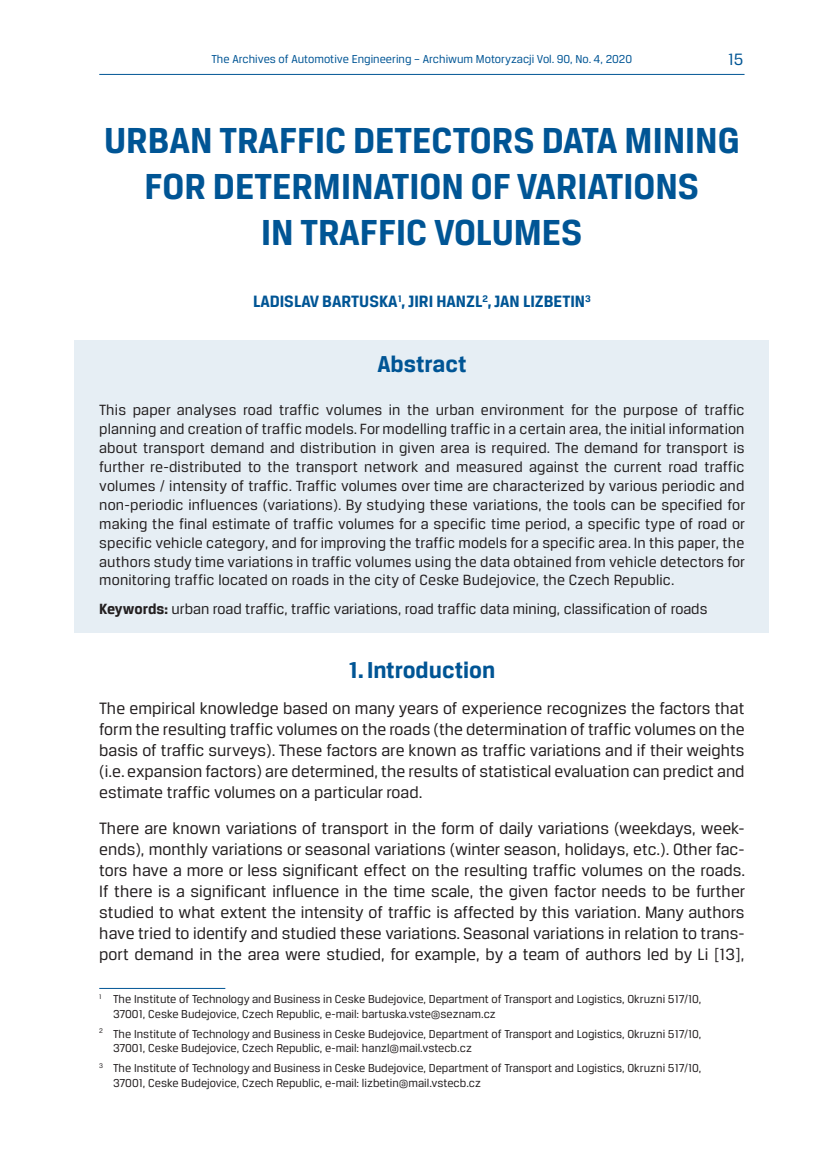
<style>
.page{position:relative;width:819px;height:1161px;background:#fff}
.page>*{position:absolute;margin:0;border:0;box-sizing:border-box;transform-origin:0 0}
.t1{font:700 38.5px/46.2px "Breuer Text";color:#005595;text-align:center}
.t2{font:700 24.5px "Breuer Text";color:#005595}
.t3{font:17.5px/21px "Breuer Text";color:#231f20;text-align:justify}
.t4{font:700 17.5px "Breuer Text";color:#005595}
.t5{font:17.5px "Breuer Text";color:#005595}
.t6{font:15.75px/18.9px "Breuer Text";color:#231f20;text-align:justify}
.t7{font:12.25px/14.7px "Breuer Text";color:#231f20}
.t8{font:12.25px "Breuer Text";color:#005595}
.s1{font-weight:700}
</style>
<div class="page">
<hr style="left:99px;top:74px;width:645px;height:1px;background:#005595">
<div style="left:74px;top:340px;width:695px;height:292px;background:#e6eef4"></div>
<hr style="left:99px;top:988px;width:126px;height:1px;background:#005595">
<p class="t8" style="left:211px;top:52px;width:422px">The Archives of Automotive Engineering – Archiwum Motoryzacji Vol. 90, No. 4, 2020</p>
<p class="t5" style="left:728px;top:50px;width:17px">15</p>
<h1 class="t1" style="left:104px;top:117px;width:637px">URBAN TRAFFIC DETECTORS DATA MINING<br>FOR DETERMINATION OF VARIATIONS<br>IN TRAFFIC VOLUMES</h1>
<p class="t4" style="left:253px;top:292px;width:339px">LADISLAV BARTUSKA<sup>1</sup>, JIRI HANZL<sup>2</sup>, JAN LIZBETIN<sup>3</sup></p>
<h2 class="t2" style="left:377px;top:350px;width:91px">Abstract</h2>
<p class="t6" style="left:99px;top:401px;width:647px">This paper analyses road traffic volumes in the urban environment for the purpose of traffic planning and creation of traffic models. For modelling traffic in a certain area, the initial information about transport demand and distribution in given area is required. The demand for transport is further re-distributed to the transport network and measured against the current road traffic volumes / intensity of traffic. Traffic volumes over time are characterized by various periodic and non-periodic influences (variations). By studying these variations, the tools can be specified for making the final estimate of traffic volumes for a specific time period, a specific type of road or specific vehicle category, and for improving the traffic models for a specific area. In this paper, the authors study time variations in traffic volumes using the data obtained from vehicle detectors for monitoring traffic located on roads in the city of Ceske Budejovice, the Czech Republic.</p>
<p class="t6" style="left:99px;top:599px;width:609px"><span class="s1">Keywords:</span> urban road traffic, traffic variations, road traffic data mining, classification of roads</p>
<h2 class="t2" style="left:348px;top:657px;width:148px">1. Introduction</h2>
<p class="t3" style="left:99px;top:698px;width:646px">The empirical knowledge based on many years of experience recognizes the factors that form the resulting traffic volumes on the roads (the determination of traffic volumes on the basis of traffic surveys). These factors are known as traffic variations and if their weights (i.e. expansion factors) are determined, the results of statistical evaluation can predict and estimate traffic volumes on a particular road.</p>
<p class="t3" style="left:99px;top:818px;width:647px">There are known variations of transport in the form of daily variations (weekdays, week&shy;ends), monthly variations or seasonal variations (winter season, holidays, etc.). Other fac&shy;tors have a more or less significant effect on the resulting traffic volumes on the roads.<br>If there is a significant influence in the time scale, the given factor needs to be further studied to what extent the intensity of traffic is affected by this variation. Many authors have tried to identify and studied these variations. Seasonal variations in relation to trans&shy;port demand in the area were studied, for example, by a team of authors led by Li [13],</p>
<p class="t7" style="left:113px;top:991px;width:589px;text-indent:-14px"><sup>1</sup> The Institute of Technology and Business in Ceske Budejovice, Department of Transport and Logistics, Okruzni 517/10,<br>37001, Ceske Budejovice, Czech Republic, e-mail: bartuska.vste@seznam.cz</p>
<p class="t7" style="left:113px;top:1026px;width:589px;text-indent:-14px"><sup>2</sup> The Institute of Technology and Business in Ceske Budejovice, Department of Transport and Logistics, Okruzni 517/10,<br>37001, Ceske Budejovice, Czech Republic, e-mail: hanzl@mail.vstecb.cz</p>
<p class="t7" style="left:113px;top:1060px;width:589px;text-indent:-14px"><sup>3</sup> The Institute of Technology and Business in Ceske Budejovice, Department of Transport and Logistics, Okruzni 517/10,<br>37001, Ceske Budejovice, Czech Republic, e-mail: lizbetin@mail.vstecb.cz</p>
</div>
